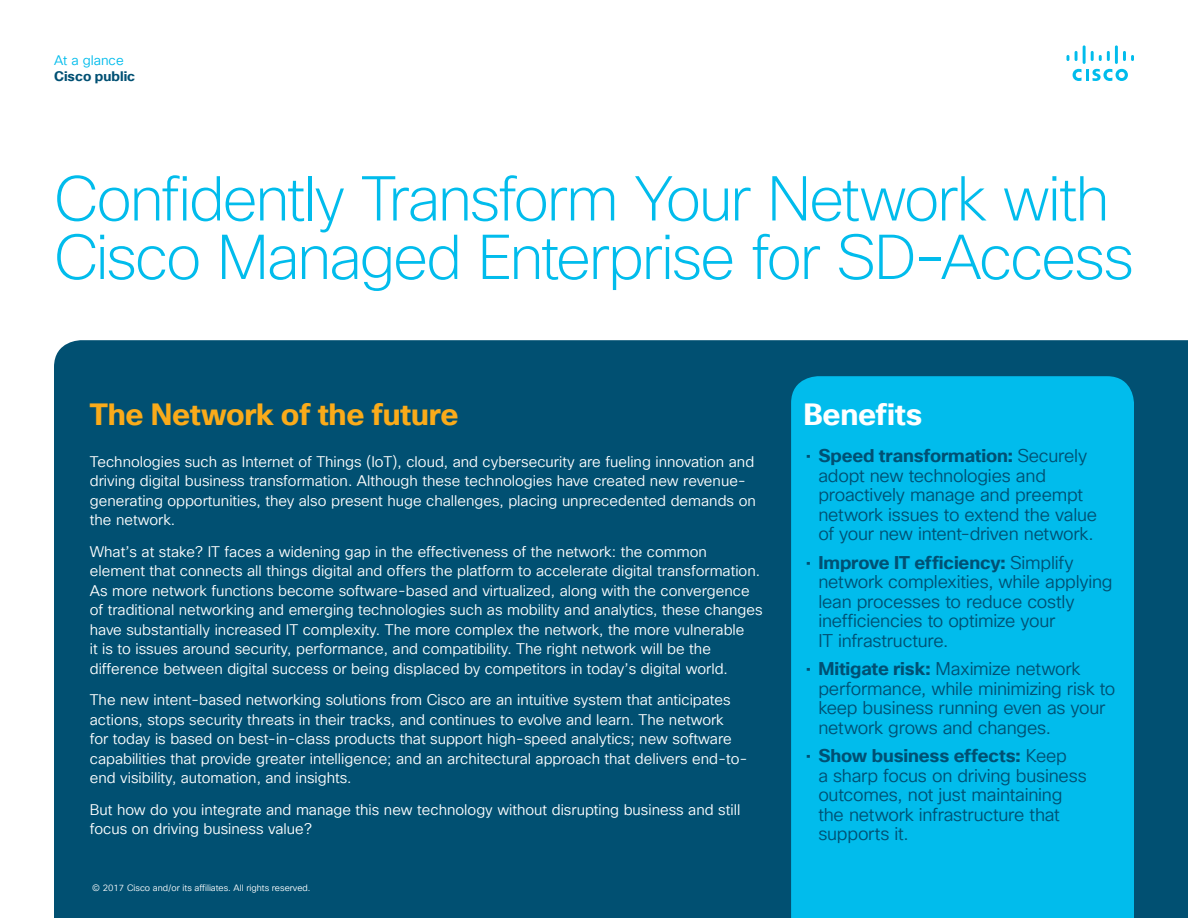
<style>
.page{position:relative;width:1188px;height:918px;background:#fff}
.page>*{position:absolute;margin:0;border:0;box-sizing:border-box;transform-origin:0 0}
.Title_Headline{font:200 61.5px/58.5px "Cisco Sans TT";letter-spacing:-.035em;color:#01bcec}
.Intro_Heading{font:700 30px "Cisco Sans TT";letter-spacing:-.01em;color:#faab1a}
.Sidebar_Heading_Whit{font:700 30px "Cisco Sans TT";letter-spacing:-.01em;color:#fff}
.t1{font:18px/19.5px "Cisco Sans TT Light";letter-spacing:-.015em;color:#005073}
.Body_White{font:15px/19.5px "Cisco Sans TT Light";color:#fff}
.t2{font:700 13.5px "Cisco Sans TT";color:#005073}
.t3{font:13.5px "Cisco Sans TT Light";color:#01bcec}
.Footer_white{font:9px "Cisco Sans TT Light";color:#fff}
.s1{font-family:"Cisco Sans TT"}
.s2{font-family:"Cisco Sans TT";font-weight:700}
</style>
<div class="page">
<svg style="left:1073px;top:69px;width:55px;height:12px"></svg>
<svg style="left:1067px;top:55px;width:2px;height:6px"></svg>
<svg style="left:1075px;top:51px;width:3px;height:10px"></svg>
<hr style="left:1083px;top:45px;width:3px;height:19px;background:#01bcec">
<svg style="left:1091px;top:51px;width:19px;height:10px"></svg>
<hr style="left:1115px;top:45px;width:3px;height:19px;background:#01bcec">
<svg style="left:1123px;top:51px;width:11px;height:10px"></svg>
<div style="left:54px;top:340px;width:1134px;height:578px;background:#015072"></div>
<div style="left:791px;top:376px;width:343px;height:542px;background:#01bcec"></div>
<p class="t3" style="left:54px;top:51px;width:71px">At a glance</p>
<p class="t2" style="left:54px;top:67px;width:83px">Cisco public</p>
<p class="Title_Headline" style="left:54px;top:172px;width:1082px">Confidently Transform Your Network with<br>Cisco Managed Enterprise for SD-Access</p>
<p class="Intro_Heading" style="left:90px;top:394px;width:370px">The Network of the future</p>
<p class="Body_White" style="left:90px;top:452px;width:667px">Technologies such as Internet of Things (IoT), cloud, and cybersecurity are fueling innovation and driving digital business transformation. Although these technologies have created new revenue&shy;generating opportunities, they also present huge challenges, placing unprecedented demands on the network.</p>
<p class="Body_White" style="left:90px;top:542px;width:674px">What’s at stake? IT faces a widening gap in the effectiveness of the network: the common element that connects all things digital and offers the platform to accelerate digital transformation.<br>As more network functions become software-based and virtualized, along with the convergence of traditional networking and emerging technologies such as mobility and analytics, these changes have substantially increased IT complexity. The more complex the network, the more vulnerable<br>it is to issues around security, performance, and compatibility. The right network will be the difference between digital success or being displaced by competitors in today’s digital world.</p>
<p class="Body_White" style="left:90px;top:691px;width:659px">The new intent-based networking solutions from Cisco are an intuitive system that anticipates actions, stops security threats in their tracks, and continues to evolve and learn. The network<br>for today is based on best-in-class products that support high-speed analytics; new software capabilities that provide greater intelligence; and an architectural approach that delivers end-to&shy;end visibility, automation, and insights.</p>
<p class="Body_White" style="left:90px;top:800px;width:652px">But how do you integrate and manage this new technology without disrupting business and still focus on driving business value?</p>
<p class="Footer_white" style="left:92px;top:882px;width:220px">© 2017 Cisco and/or its affiliates. All rights reserved.</p>
<p class="Sidebar_Heading_Whit" style="left:803px;top:394px;width:121px">Benefits</p>
<p class="t1" style="left:818px;top:447px;width:280px;text-indent:-13px"><span class="s1">•</span> <span class="s2">Speed transformation:</span> Securely adopt new technologies and proactively manage and preempt network issues to extend the value of your new intent-driven network.</p>
<p class="t1" style="left:818px;top:553px;width:296px;text-indent:-13px"><span class="s1">•</span> <span class="s2">Improve IT efficiency:</span> Simplify network complexities, while applying lean processes to reduce costly inefficiencies to optimize your<br>IT infrastructure.</p>
<p class="t1" style="left:818px;top:660px;width:299px;text-indent:-13px"><span class="s1">•</span> <span class="s2">Mitigate risk:</span> Maximize network performance, while minimizing risk to keep business running even as your network grows and changes.</p>
<p class="t1" style="left:818px;top:747px;width:270px;text-indent:-13px"><span class="s1">•</span> <span class="s2">Show business effects:</span> Keep<br>a sharp focus on driving business outcomes, not just maintaining the network infrastructure that supports it.</p>
</div>
